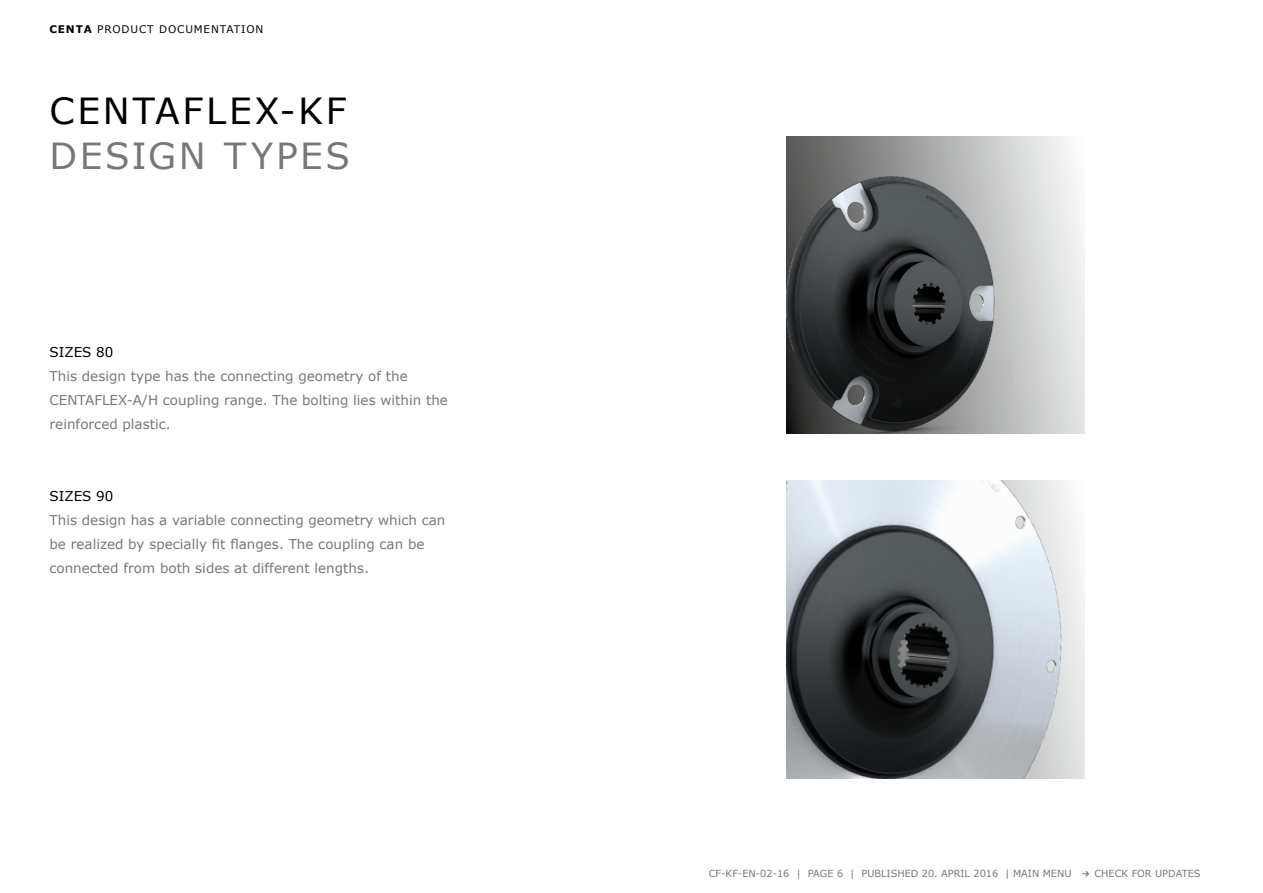
<style>
.page{position:relative;width:1263px;height:893px;background:#fff}
.page>*{position:absolute;margin:0;border:0;box-sizing:border-box;transform-origin:0 0}
.t1{font:36px "Verdana";letter-spacing:.075em;color:#000}
.t2{font:36px "Verdana";letter-spacing:.07em;color:#77777a}
.t3{font:13.5px/24px "Verdana";color:#77777a}
.t4{font:13.5px "Verdana";color:#000}
.t5{font:10.5px "Verdana";letter-spacing:.08em;color:#000}
.t6{font:9.75px "Verdana";color:#77777a}
.s1{font-weight:700}
.s2{font-family:"Monaco";font-size:13.5px}
</style>
<div class="page">
<img style="left:787px;top:480px;width:297px;height:298px">
<svg style="left:787px;top:136px;width:297px;height:298px;background:#c9c9c9"></svg>
<img style="left:787px;top:173px;width:226px;height:261px">
<p class="t5" style="left:50px;top:22px;width:215px"><span class="s1">CENTA</span> PRODUCT DOCUMENTATION</p>
<h1 class="t1" style="left:49px;top:88px;width:299px">CENTAFLEX-KF</h1>
<h1 class="t2" style="left:50px;top:133px;width:302px">DESIGN TYPES</h1>
<p class="t4" style="left:50px;top:344px;width:65px">SIZES 80</p>
<p class="t3" style="left:50px;top:364px;width:400px">This design type has the connecting geometry of the<br>CENTAFLEX-A/H coupling range. The bolting lies within the reinforced plastic.</p>
<p class="t4" style="left:50px;top:488px;width:65px">SIZES 90</p>
<p class="t3" style="left:50px;top:508px;width:397px">This design has a variable connecting geometry which can be realized by specially fit flanges. The coupling can be connected from both sides at different lengths.</p>
<p class="t6" style="left:709px;top:867px;width:246px">CF-KF-EN-02-16 | PAGE 6 | PUBLISHED 20. April</p>
<p class="t6" style="left:973px;top:867px;width:229px">2016 | MAIN MENU <span class="s2">→</span> CHECK FOR UPDATES</p>
</div>
